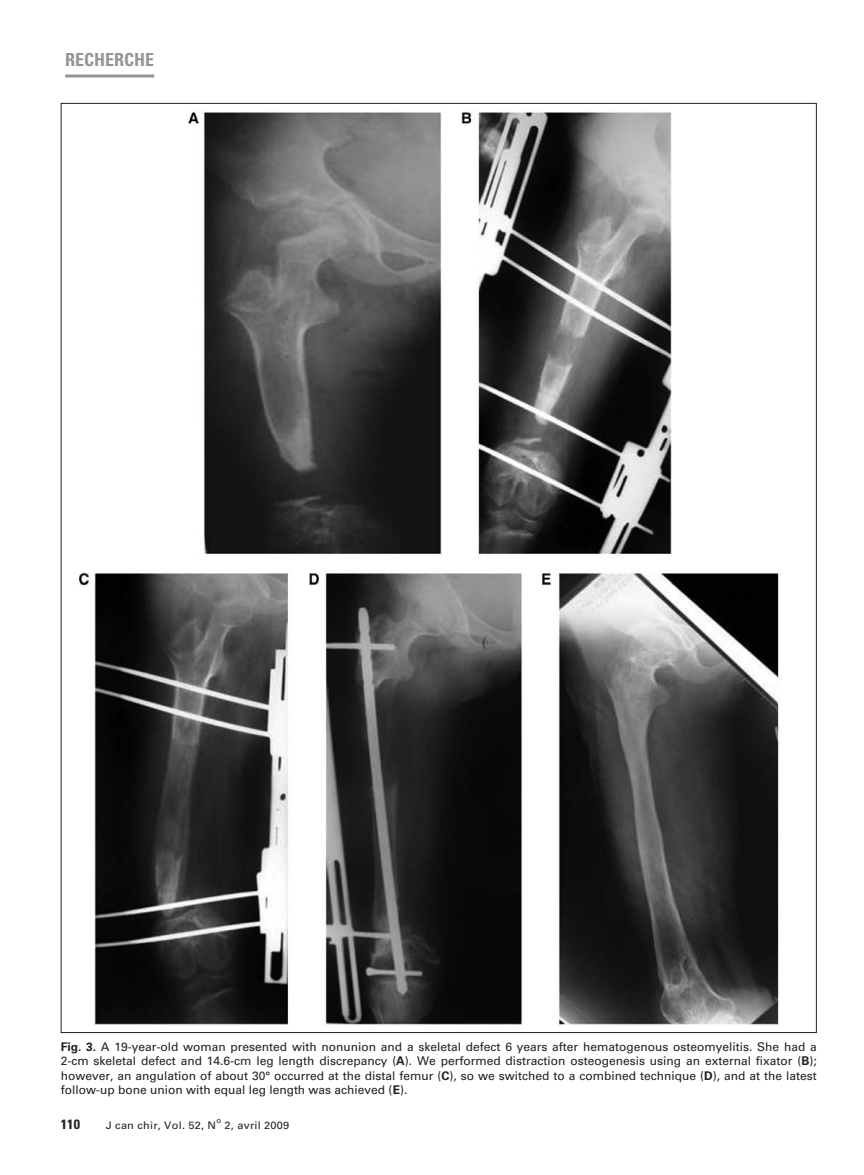
<style>
.page{position:relative;width:864px;height:1175px;background:#fff}
.page>*{position:absolute;margin:0;border:0;box-sizing:border-box;transform-origin:0 0}
.t1{font:700 condensed 18px "Univers";color:#939598}
.t2{font:700 condensed 13.5px "Univers";color:#231f20;scale:1.05 1}
.t3{font:12px/14.2px "Univers";color:#231f20;text-align:justify}
.t4{font:10.5px "Univers";letter-spacing:.015em;color:#231f20;scale:1.05 1}
.t5{font:7.5px "Univers";color:#231f20;scale:1.05 1}
.s1{font-weight:700}
</style>
<div class="page">
<hr style="left:65px;top:74px;width:89px;height:3px;background:#939598">
<img style="left:78px;top:111px;width:701px;height:914px">
<h1 class="t1" style="left:65px;top:52px;width:91px">RECHERCHE</h1>
<p class="t3" style="left:61px;top:1040px;width:758px"><span class="s1">Fig. 3.</span> A 19-year-old woman presented with nonunion and a skeletal defect 6 years after hematogenous osteomyelitis. She had a 2-cm skeletal defect and 14.6-cm leg length discrepancy (<span class="s1">A</span>). We performed distraction osteogenesis using an external fixator (<span class="s1">B</span>); however, an angulation of about 30° occurred at the distal femur (<span class="s1">C</span>), so we switched to a combined technique (<span class="s1">D</span>), and at the latest follow-up bone union with equal leg length was achieved (<span class="s1">E</span>).</p>
<p class="t5" style="left:216px;top:1118px;width:6px">o</p>
<p class="t2" style="left:61px;top:1119px;width:20px">110</p>
<p class="t4" style="left:106px;top:1121px;width:107px">J can chir, Vol. 52, N</p>
<p class="t4" style="left:225px;top:1121px;width:63px">2, avril 2009</p>
</div>
